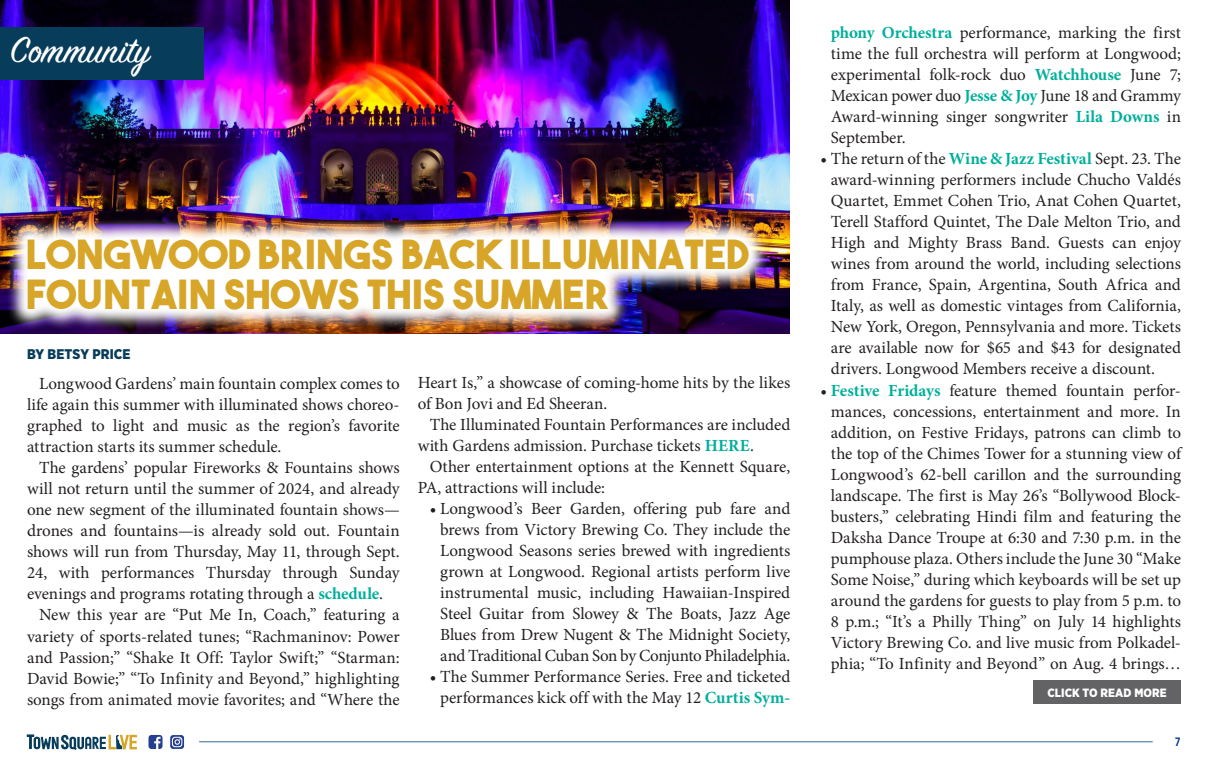
<style>
.page{position:relative;width:1208px;height:769px;background:#fff}
.page>*{position:absolute;margin:0;border:0;box-sizing:border-box;transform-origin:0 0}
.t1{font:40px/40px "The Bold Font";letter-spacing:.01em;color:#d7a628}
.t2{font:40px "Sign Painter House Script";color:#fff}
.body_copy{font:17px/21px "Minion Pro";letter-spacing:-.005em;color:#231f20;text-align:justify}
.t3{font:900 14px "Gotham Narrow";letter-spacing:.005em;color:#073d5a}
.t4{font:900 12px "Gotham Narrow";letter-spacing:.005em;color:#fff}
.t5{font:600 12px "Avenir Next Condensed";color:#039}
.s1{font-weight:700;color:#00af9b}
</style>
<div class="page">
<hr style="left:199px;top:740px;width:953px;height:1px;background:#369">
<svg style="left:148px;top:735px;width:14px;height:13px"></svg>
<svg style="left:170px;top:735px;width:14px;height:13px"></svg>
<svg style="left:27px;top:734px;width:110px;height:15px"></svg>
<img style="left:0;top:0;width:789px;height:333px">
<img style="left:6px;top:217px;width:764px;height:113px">
<div style="left:0;top:27px;width:203px;height:52px;background:#073d5a"></div>
<div style="left:1033px;top:680px;width:147px;height:23px;background:#636366"></div>
<p class="t2" style="left:10px;top:25px;width:142px">Community</p>
<p class="t1" style="left:26px;top:233px;width:724px">LONGWOOD BRINGS BACK ILLUMINATED<br>FOUNTAIN SHOWS THIS SUMMER</p>
<p class="t3" style="left:27px;top:345px;width:105px">BY BETSY PRICE</p>
<p class="body_copy" style="left:27px;top:373px;width:374px;text-indent:12px">Longwood Gardens’ main fountain complex comes to life again this summer with illuminated shows choreo&shy;graphed to light and music as the region’s favorite attraction starts its summer schedule.</p>
<p class="body_copy" style="left:27px;top:457px;width:374px;text-indent:12px">The gardens’ popular Fireworks &amp; Fountains shows will not return until the summer of 2024, and already one new segment of the illuminated fountain shows— drones and fountains—is already sold out. Fountain shows will run from Thursday, May 11, through Sept.<br>24, with performances Thursday through Sunday evenings and programs rotating through a <span class="s1">schedule</span>.</p>
<p class="body_copy" style="left:27px;top:604px;width:374px;text-indent:12px">New this year are “Put Me In, Coach,” featuring a variety of sports-related tunes; “Rachmaninov: Power and Passion;” “Shake It Off: Taylor Swift;” “Starman:<br>David Bowie;” “To Infinity and Beyond,” highlighting songs from animated movie favorites; and “Where the</p>
<p class="body_copy" style="left:417px;top:372px;width:374px">Heart Is,” a showcase of coming-home hits by the likes of Bon Jovi and Ed Sheeran.</p>
<p class="body_copy" style="left:417px;top:414px;width:374px;text-indent:12px">The Illuminated Fountain Performances are included with Gardens admission. Purchase tickets <span class="s1">HERE</span>.</p>
<p class="body_copy" style="left:417px;top:456px;width:374px;text-indent:12px">Other entertainment options at the Kennett Square,<br>PA, attractions will include:</p>
<p class="body_copy" style="left:440px;top:498px;width:351px;text-indent:-10px">• Longwood’s Beer Garden, offering pub fare and brews from Victory Brewing Co. They include the Longwood Seasons series brewed with ingredients grown at Longwood. Regional artists perform live instrumental music, including Hawaiian-Inspired Steel Guitar from Slowey &amp; The Boats, Jazz Age Blues from Drew Nugent &amp; The Midnight Society, and Traditional Cuban Son by Conjunto Philadelphia.</p>
<p class="body_copy" style="left:429px;top:666px;width:362px;text-align:right">• The Summer Performance Series. Free and ticketed performances kick off with the May 12 <span class="s1">Curtis Sym-</span></p>
<p class="body_copy" style="left:830px;top:22px;width:351px"><span class="s1">phony Orchestra</span> performance, marking the first time the full orchestra will perform at Longwood; experimental folk-rock duo <span class="s1">Watchhouse</span> June 7; Mexican power duo <span class="s1">Jesse &amp; Joy</span> June 18 and Grammy Award-winning singer songwriter <span class="s1">Lila Downs</span> in September.</p>
<p class="body_copy" style="left:830px;top:148px;width:351px;text-indent:-10px">• The return of the <span class="s1">Wine &amp; Jazz Festival</span> Sept. 23. The award-winning performers include Chucho Valdés Quartet, Emmet Cohen Trio, Anat Cohen Quartet, Terell Stafford Quintet, The Dale Melton Trio, and High and Mighty Brass Band. Guests can enjoy wines from around the world, including selections from France, Spain, Argentina, South Africa and Italy, as well as domestic vintages from California, New York, Oregon, Pennsylvania and more. Tickets are available now for $65 and $43 for designated drivers. Longwood Members receive a discount.</p>
<p class="body_copy" style="left:830px;top:379px;width:351px;text-indent:-11px">• <span class="s1">Festive Fridays</span> feature themed fountain perfor&shy;mances, concessions, entertainment and more. In addition, on Festive Fridays, patrons can climb to the top of the Chimes Tower for a stunning view of Longwood’s 62-bell carillon and the surrounding landscape. The first is May 26’s “Bollywood Block&shy;busters,” celebrating Hindi film and featuring the Daksha Dance Troupe at 6:30 and 7:30 p.m. in the pumphouse plaza. Others include the June 30 “Make Some Noise,” during which keyboards will be set up around the gardens for guests to play from 5 p.m. to 8 p.m.; “It’s a Philly Thing” on July 14 highlights Victory Brewing Co. and live music from Polkadel&shy;phia; “To Infinity and Beyond” on Aug. 4 brings…</p>
<p class="t4" style="left:1047px;top:684px;width:121px">CLICK TO READ MORE</p>
<p class="t5" style="left:1174px;top:731px;width:7px">7</p>
</div>
